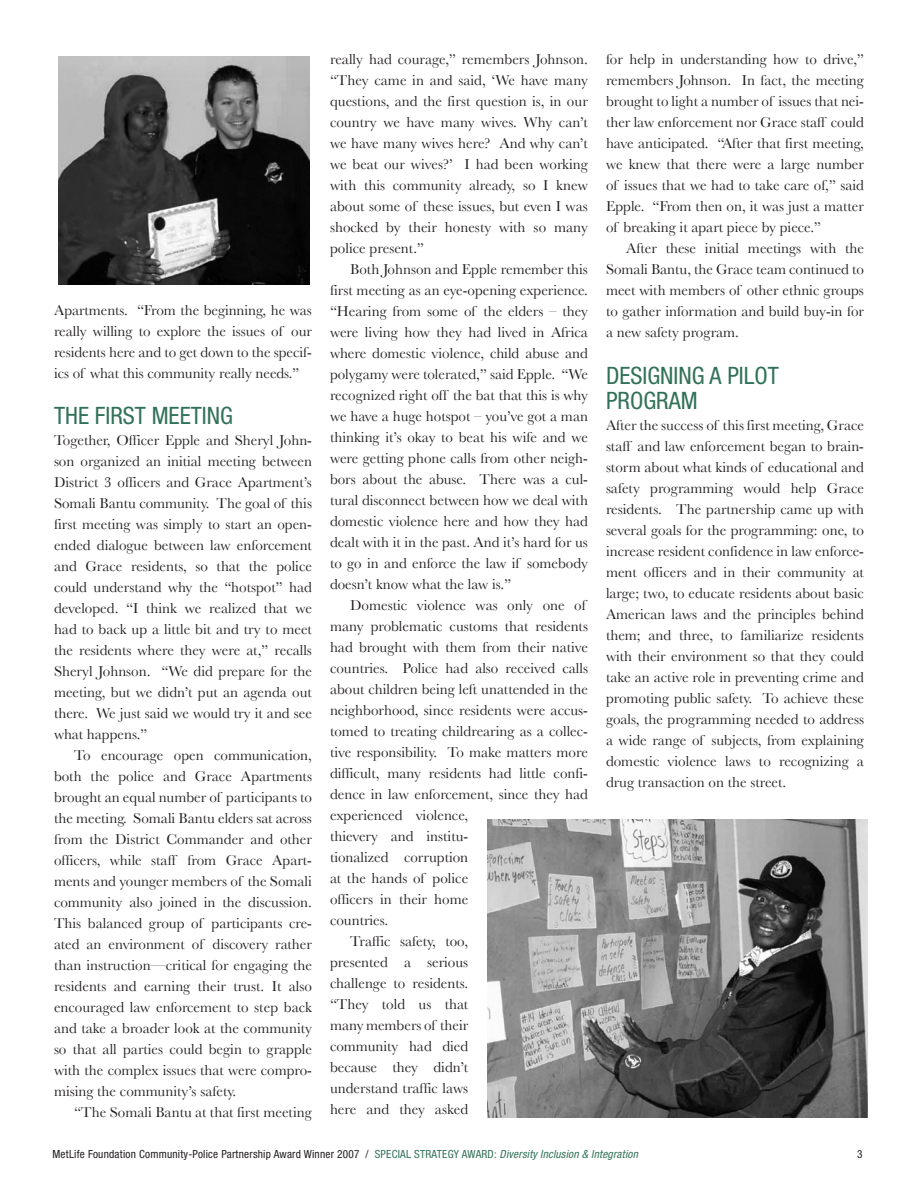
<style>
.page{position:relative;width:918px;height:1188px;background:#fff}
.page>*{position:absolute;margin:0;border:0;box-sizing:border-box;transform-origin:0 0}
.heading_2{font:condensed 24px/24.8px "Helvetica Neue";color:#327159}
.text{font:15px/21px "Baskerville";color:#231f20;text-align:justify}
.Callout_Head{font:condensed 11.25px "Helvetica Neue";letter-spacing:.02em;color:#231f20}
.s1{color:#327159}
.s2{font-style:italic;color:#327159}
</style>
<div class="page">
<img style="left:488px;top:820px;width:380px;height:298px">
<img style="left:58px;top:57px;width:251px;height:228px">
<p class="text" style="left:54px;top:299px;width:260px">Apartments. “From the beginning, he was really willing to explore the issues of our residents here and to get down to the specif&shy;ics of what this community really needs.”</p>
<p class="heading_2" style="left:54px;top:403px;width:178px">The First Meeting</p>
<p class="text" style="left:54px;top:430px;width:260px">Together, Officer Epple and Sheryl John&shy;son organized an initial meeting between District 3 officers and Grace Apartment’s Somali Bantu community. The goal of this first meeting was simply to start an open&shy;ended dialogue between law enforcement and Grace residents, so that the police could understand why the “hotspot” had developed. “I think we realized that we had to back up a little bit and try to meet the residents where they were at,” recalls Sheryl Johnson. “We did prepare for the meeting, but we didn’t put an agenda out there. We just said we would try it and see what happens.”</p>
<p class="text" style="left:54px;top:745px;width:260px;text-indent:20px">To encourage open communication, both the police and Grace Apartments brought an equal number of participants to the meeting. Somali Bantu elders sat across from the District Commander and other officers, while staff from Grace Apart&shy;ments and younger members of the Somali community also joined in the discussion.<br>This balanced group of participants cre&shy;ated an environment of discovery rather than instruction—critical for engaging the residents and earning their trust. It also encouraged law enforcement to step back and take a broader look at the community so that all parties could begin to grapple with the complex issues that were compro&shy;mising the community’s safety.</p>
<p class="text" style="left:74px;top:1102px;width:239px">“The Somali Bantu at that first meeting</p>
<p class="text" style="left:330px;top:49px;width:259px">really had courage,” remembers Johnson. “They came in and said, ‘We have many questions, and the first question is, in our country we have many wives. Why can’t we have many wives here? And why can’t we beat our wives?’ I had been working with this community already, so I knew about some of these issues, but even I was shocked by their honesty with so many police present.”</p>
<p class="text" style="left:330px;top:259px;width:260px;text-indent:20px">Both Johnson and Epple remember this first meeting as an eye-opening experience. “Hearing from some of the elders – they were living how they had lived in Africa where domestic violence, child abuse and polygamy were tolerated,” said Epple. “We recognized right off the bat that this is why we have a huge hotspot – you’ve got a man thinking it’s okay to beat his wife and we were getting phone calls from other neigh&shy;bors about the abuse. There was a cul&shy;tural disconnect between how we deal with domestic violence here and how they had dealt with it in the past. And it’s hard for us to go in and enforce the law if somebody doesn’t know what the law is.”</p>
<p class="text" style="left:330px;top:595px;width:260px;text-align:left;text-indent:20px">Domestic violence was only one of many problematic customs that residents had brought with them from their native countries. Police had also received calls about children being left unattended in the neighborhood, since residents were accus&shy;tomed to treating childrearing as a collec&shy;tive responsibility. To make matters more difficult, many residents had little confi&shy;dence in law enforcement, since they had experienced violence,<br>thievery and institu-<br>tionalized corruption<br>at the hands of police<br>officers in their home<br>countries.</p>
<p class="text" style="left:330px;top:931px;width:140px;text-indent:20px">Traffic safety, too, presented a serious challenge to residents. “They told us that many members of their community had died because they didn’t understand traffic laws here and they asked</p>
<p class="text" style="left:606px;top:49px;width:260px">for help in understanding how to drive,” remembers Johnson. In fact, the meeting brought to light a number of issues that nei&shy;ther law enforcement nor Grace staff could have anticipated. “After that first meeting, we knew that there were a large number of issues that we had to take care of,” said Epple. “From then on, it was just a matter of breaking it apart piece by piece.”</p>
<p class="text" style="left:606px;top:238px;width:260px;text-indent:20px">After these initial meetings with the Somali Bantu, the Grace team continued to meet with members of other ethnic groups to gather information and build buy-in for a new safety program.</p>
<p class="heading_2" style="left:606px;top:363px;width:174px">Designing a Pilot<br>Program</p>
<p class="text" style="left:606px;top:414px;width:260px">After the success of this first meeting, Grace staff and law enforcement began to brain&shy;storm about what kinds of educational and safety programming would help Grace residents. The partnership came up with several goals for the programming: one, to increase resident confidence in law enforce&shy;ment officers and in their community at large; two, to educate residents about basic American laws and the principles behind them; and three, to familiarize residents with their environment so that they could take an active role in preventing crime and promoting public safety. To achieve these goals, the programming needed to address a wide range of subjects, from explaining domestic violence laws to recognizing a drug transaction on the street.</p>
<p class="Callout_Head" style="left:52px;top:1147px;width:587px">MetLife Foundation Community-Police Partnership Award Winner 2007 / <span class="s1">special strategy award:</span> <span class="s2">Diversity Inclusion &amp; Integration</span></p>
<p class="Callout_Head" style="left:857px;top:1147px;width:7px">3</p>
</div>
